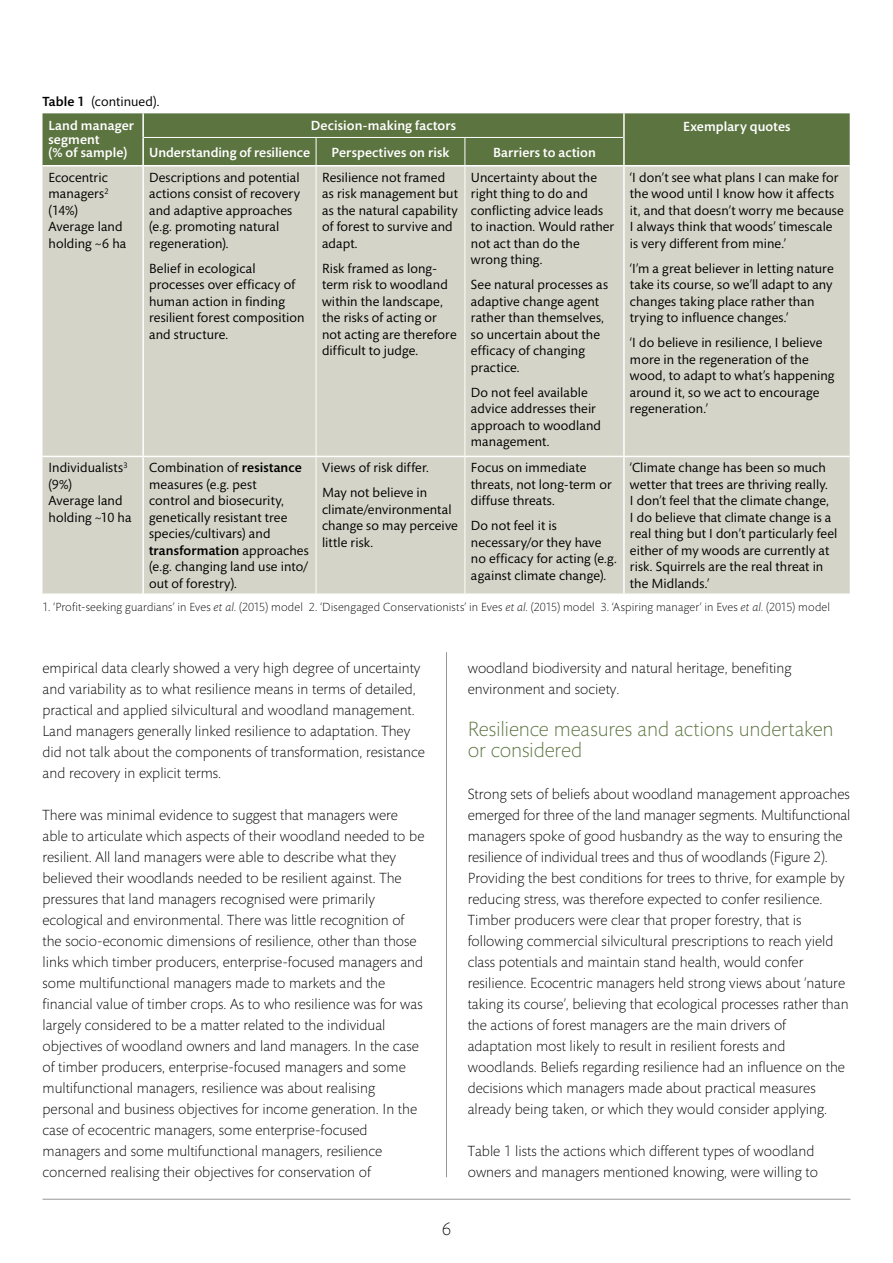
<style>
.page{position:relative;width:893px;height:1263px;background:#fff}
.page>*{position:absolute;margin:0;border:0;box-sizing:border-box;transform-origin:0 0}
.t1{font:300 21px/21px "Mundo Sans";letter-spacing:-.01em;color:#5c7440}
.t2{font:300 18px "Mundo Sans";color:#000}
.t3{font:300 15px/21px "Mundo Sans";color:#000}
.t4{font:13.5px/16.5px "Mundo Sans";letter-spacing:.005em;color:#000}
.t5{font:500 13.5px/13.5px "Mundo Sans";letter-spacing:.01em;color:#fff}
.t6{font:300 12px "Mundo Sans";letter-spacing:.01em;color:#000}
.s1{font-weight:500}
.s2{font-style:italic}
</style>
<div class="page">
<div style="left:43px;top:166px;width:807px;height:428px;background:#d4d5c8"></div>
<hr style="left:142px;top:166px;width:2px;height:290px;background:#fff">
<hr style="left:623px;top:166px;width:2px;height:290px;background:#fff">
<hr style="left:142px;top:457px;width:2px;height:137px;background:#fff">
<hr style="left:623px;top:457px;width:2px;height:137px;background:#fff">
<hr style="left:316px;top:166px;width:1px;height:290px;background:#fff">
<hr style="left:465px;top:166px;width:1px;height:290px;background:#fff">
<hr style="left:316px;top:457px;width:1px;height:137px;background:#fff">
<hr style="left:465px;top:457px;width:1px;height:137px;background:#fff">
<div style="left:43px;top:113px;width:807px;height:52px;background:#5c7440"></div>
<hr style="left:43px;top:456px;width:100px;height:1px;background:#fff">
<hr style="left:143px;top:456px;width:173px;height:1px;background:#fff">
<hr style="left:316px;top:456px;width:149px;height:1px;background:#fff">
<hr style="left:465px;top:456px;width:159px;height:1px;background:#fff">
<hr style="left:624px;top:456px;width:226px;height:1px;background:#fff">
<hr style="left:446px;top:652px;width:1px;height:525px;background:#939598">
<hr style="left:43px;top:1199px;width:807px;height:1px;background:#939598">
<p class="t4" style="left:43px;top:93px;width:119px"><span class="s1">Table 1</span> (continued).</p>
<p class="t5" style="left:49px;top:119px;width:87px">Land manager segment<br>(% of sample)</p>
<p class="t5" style="left:311px;top:119px;width:147px">Decision-making factors</p>
<p class="t5" style="left:683px;top:120px;width:109px">Exemplary quotes</p>
<p class="t5" style="left:149px;top:146px;width:162px">Understanding of resilience</p>
<p class="t5" style="left:332px;top:146px;width:119px">Perspectives on risk</p>
<p class="t5" style="left:493px;top:146px;width:104px">Barriers to action</p>
<p class="t4" style="left:49px;top:169px;width:79px">Ecocentric managers<sup>2 </sup>(14%)<br>Average land holding ~6 ha</p>
<p class="t4" style="left:149px;top:169px;width:152px">Descriptions and potential actions consist of recovery and adaptive approaches (e.g. promoting natural regeneration).</p>
<p class="t4" style="left:149px;top:260px;width:157px">Belief in ecological processes over efficacy of human action in finding resilient forest composition and structure.</p>
<p class="t4" style="left:322px;top:169px;width:137px">Resilience not framed as risk management but as the natural capability of forest to survive and adapt.</p>
<p class="t4" style="left:322px;top:260px;width:136px">Risk framed as long&shy;term risk to woodland within the landscape, the risks of acting or not acting are therefore difficult to judge.</p>
<p class="t4" style="left:49px;top:460px;width:85px">Individualists<sup>3 </sup>(9%)<br>Average land holding ~10 ha</p>
<p class="t4" style="left:149px;top:460px;width:161px">Combination of <span class="s1">resistance </span>measures (e.g. pest<br>control and biosecurity, genetically resistant tree species/cultivars) and <span class="s1">transformation</span> approaches (e.g. changing land use into/ out of forestry).</p>
<p class="t4" style="left:322px;top:456px;width:108px;line-height:25px">Views of risk differ.<br>May not believe in</p>
<p class="t4" style="left:322px;top:501px;width:137px">climate/environmental change so may perceive little risk.</p>
<p class="t4" style="left:471px;top:169px;width:145px">Uncertainty about the right thing to do and conflicting advice leads to inaction. Would rather not act than do the wrong thing.</p>
<p class="t4" style="left:471px;top:277px;width:139px">See natural processes as adaptive change agent rather than themselves, so uncertain about the efficacy of changing practice.</p>
<p class="t4" style="left:471px;top:384px;width:132px">Do not feel available advice addresses their approach to woodland management.</p>
<p class="t4" style="left:471px;top:460px;width:142px">Focus on immediate threats, not long-term or diffuse threats.</p>
<p class="t4" style="left:471px;top:518px;width:147px">Do not feel it is necessary/or they have no efficacy for acting (e.g. against climate change).</p>
<p class="t4" style="left:630px;top:169px;width:215px">‘I don’t see what plans I can make for the wood until I know how it affects it, and that doesn’t worry me because I always think that woods’ timescale is very different from mine.’</p>
<p class="t4" style="left:630px;top:260px;width:205px">‘I’m a great believer in letting nature take its course, so we’ll adapt to any changes taking place rather than trying to influence changes.’</p>
<p class="t4" style="left:630px;top:335px;width:206px">‘I do believe in resilience, I believe more in the regeneration of the wood, to adapt to what’s happening around it, so we act to encourage regeneration.’</p>
<p class="t4" style="left:630px;top:460px;width:209px">‘Climate change has been so much wetter that trees are thriving really.<br>I don’t feel that the climate change,<br>I do believe that climate change is a real thing but I don’t particularly feel either of my woods are currently at risk. Squirrels are the real threat in the Midlands.’</p>
<p class="t6" style="left:43px;top:600px;width:789px">1. ‘Profit-seeking guardians’ in Eves <span class="s2">et al</span>. (2015) model 2. ‘Disengaged Conservationists’ in Eves <span class="s2">et al</span>. (2015) model 3. ‘Aspiring manager’ in Eves <span class="s2">et al</span>. (2015) model</p>
<p class="t3" style="left:43px;top:658px;width:384px">empirical data clearly showed a very high degree of uncertainty and variability as to what resilience means in terms of detailed, practical and applied silvicultural and woodland management.<br>Land managers generally linked resilience to adaptation. They did not talk about the components of transformation, resistance and recovery in explicit terms.</p>
<p class="t3" style="left:43px;top:805px;width:383px">There was minimal evidence to suggest that managers were able to articulate which aspects of their woodland needed to be resilient. All land managers were able to describe what they believed their woodlands needed to be resilient against. The pressures that land managers recognised were primarily ecological and environmental. There was little recognition of the socio-economic dimensions of resilience, other than those links which timber producers, enterprise-focused managers and some multifunctional managers made to markets and the financial value of timber crops. As to who resilience was for was largely considered to be a matter related to the individual objectives of woodland owners and land managers. In the case of timber producers, enterprise-focused managers and some multifunctional managers, resilience was about realising personal and business objectives for income generation. In the case of ecocentric managers, some enterprise-focused managers and some multifunctional managers, resilience concerned realising their objectives for conservation of</p>
<p class="t2" style="left:442px;top:1219px;width:11px">6</p>
<p class="t3" style="left:468px;top:658px;width:325px">woodland biodiversity and natural heritage, benefiting environment and society.</p>
<h1 class="t1" style="left:468px;top:719px;width:367px">Resilience measures and actions undertaken or considered</h1>
<p class="t3" style="left:468px;top:784px;width:384px">Strong sets of beliefs about woodland management approaches emerged for three of the land manager segments. Multifunctional managers spoke of good husbandry as the way to ensuring the resilience of individual trees and thus of woodlands (Figure 2).<br>Providing the best conditions for trees to thrive, for example by reducing stress, was therefore expected to confer resilience.<br>Timber producers were clear that proper forestry, that is following commercial silvicultural prescriptions to reach yield class potentials and maintain stand health, would confer resilience. Ecocentric managers held strong views about ‘nature taking its course’, believing that ecological processes rather than the actions of forest managers are the main drivers of adaptation most likely to result in resilient forests and woodlands. Beliefs regarding resilience had an influence on the decisions which managers made about practical measures already being taken, or which they would consider applying.</p>
<p class="t3" style="left:468px;top:1141px;width:352px">Table 1 lists the actions which different types of woodland owners and managers mentioned knowing, were willing to</p>
</div>
